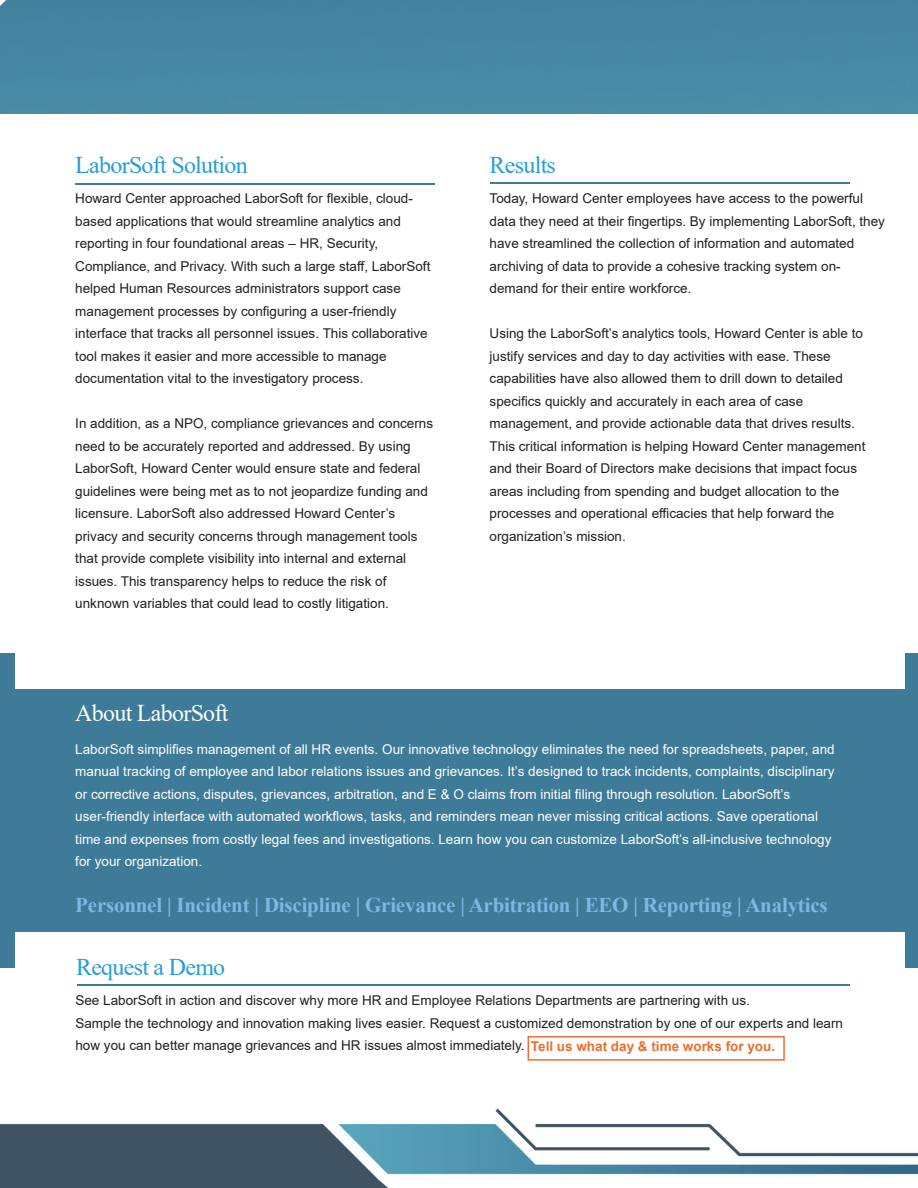
<style>
.page{position:relative;width:918px;height:1188px;background:#fff}
.page>*{position:absolute;margin:0;border:0;box-sizing:border-box;transform-origin:0 0}
.t1{font:24px "Times New Roman";letter-spacing:-.03em;color:#279dd8}
.t2{font:24px "Times New Roman";letter-spacing:-.03em;color:#fff}
.t3{font:700 21px "Times New Roman";letter-spacing:-.01em;color:#80b6e3}
.t4{font:13.5px/22.5px "Arial";color:#231f20}
.t5{font:13.5px/22.5px "Arial";color:#fff}
.t6{font:700 13.5px "Arial";color:#ec6e31}
</style>
<div class="page">
<div style="left:0;top:0;width:918px;height:113px;background:#4787a3"></div>
<div style="left:0;top:653px;width:918px;height:315px;background:#3e7b98"></div>
<img style="left:0;top:1108px;width:918px;height:80px">
<hr style="left:75px;top:183px;width:360px;height:1px;background:#3e7b99">
<hr style="left:490px;top:182px;width:360px;height:2px;background:#3e7b99">
<div style="left:15px;top:932px;width:889px;height:71px;background:#fff"></div>
<div style="left:15px;top:641px;width:889px;height:48px;background:#fff"></div>
<hr style="left:77px;top:984px;width:773px;height:2px;background:#3e7b99">
<div style="left:528px;top:1036px;width:257px;height:25px;border:2px solid #ec6e31"></div>
<p class="t1" style="left:75px;top:148px;width:174px">LaborSoft Solution</p>
<p class="t1" style="left:490px;top:148px;width:68px">Results</p>
<p class="t4" style="left:75px;top:187px;width:357px">Howard Center approached LaborSoft for flexible, cloud&shy;based applications that would streamline analytics and reporting in four foundational areas – HR, Security, Compliance, and Privacy. With such a large staff, LaborSoft helped Human Resources administrators support case management processes by configuring a user-friendly interface that tracks all personnel issues. This collaborative tool makes it easier and more accessible to manage documentation vital to the investigatory process.</p>
<p class="t4" style="left:75px;top:412px;width:359px">In addition, as a NPO, compliance grievances and concerns need to be accurately reported and addressed. By using LaborSoft, Howard Center would ensure state and federal guidelines were being met as to not jeopardize funding and licensure. LaborSoft also addressed Howard Center’s privacy and security concerns through management tools that provide complete visibility into internal and external issues. This transparency helps to reduce the risk of unknown variables that could lead to costly litigation.</p>
<p class="t4" style="left:490px;top:187px;width:397px">Today, Howard Center employees have access to the powerful data they need at their fingertips. By implementing LaborSoft, they have streamlined the collection of information and automated archiving of data to provide a cohesive tracking system on&shy;demand for their entire workforce.</p>
<p class="t4" style="left:490px;top:322px;width:377px">Using the LaborSoft’s analytics tools, Howard Center is able to justify services and day to day activities with ease. These capabilities have also allowed them to drill down to detailed specifics quickly and accurately in each area of case management, and provide actionable data that drives results.<br>This critical information is helping Howard Center management and their Board of Directors make decisions that impact focus areas including from spending and budget allocation to the processes and operational efficacies that help forward the organization’s mission.</p>
<p class="t2" style="left:75px;top:696px;width:155px">About LaborSoft</p>
<p class="t5" style="left:75px;top:738px;width:761px">LaborSoft simplifies management of all HR events. Our innovative technology eliminates the need for spreadsheets, paper, and manual tracking of employee and labor relations issues and grievances. It’s designed to track incidents, complaints, disciplinary or corrective actions, disputes, grievances, arbitration, and E &amp; O claims from initial filing through resolution. LaborSoft’s user-friendly interface with automated workflows, tasks, and reminders mean never missing critical actions. Save operational time and expenses from costly legal fees and investigations. Learn how you can customize LaborSoft’s all-inclusive technology for your organization.</p>
<p class="t3" style="left:75px;top:890px;width:754px">Personnel | Incident | Discipline | Grievance | Arbitration | EEO | Reporting | Analytics</p>
<p class="t1" style="left:76px;top:950px;width:151px">Request a Demo</p>
<p class="t4" style="left:75px;top:989px;width:769px">See LaborSoft in action and discover why more HR and Employee Relations Departments are partnering with us.<br>Sample the technology and innovation making lives easier. Request a customized demonstration by one of our experts and learn how you can better manage grievances and HR issues almost immediately.</p>
<p class="t6" style="left:531px;top:1037px;width:246px">Tell us what day &amp; time works for you.</p>
</div>
